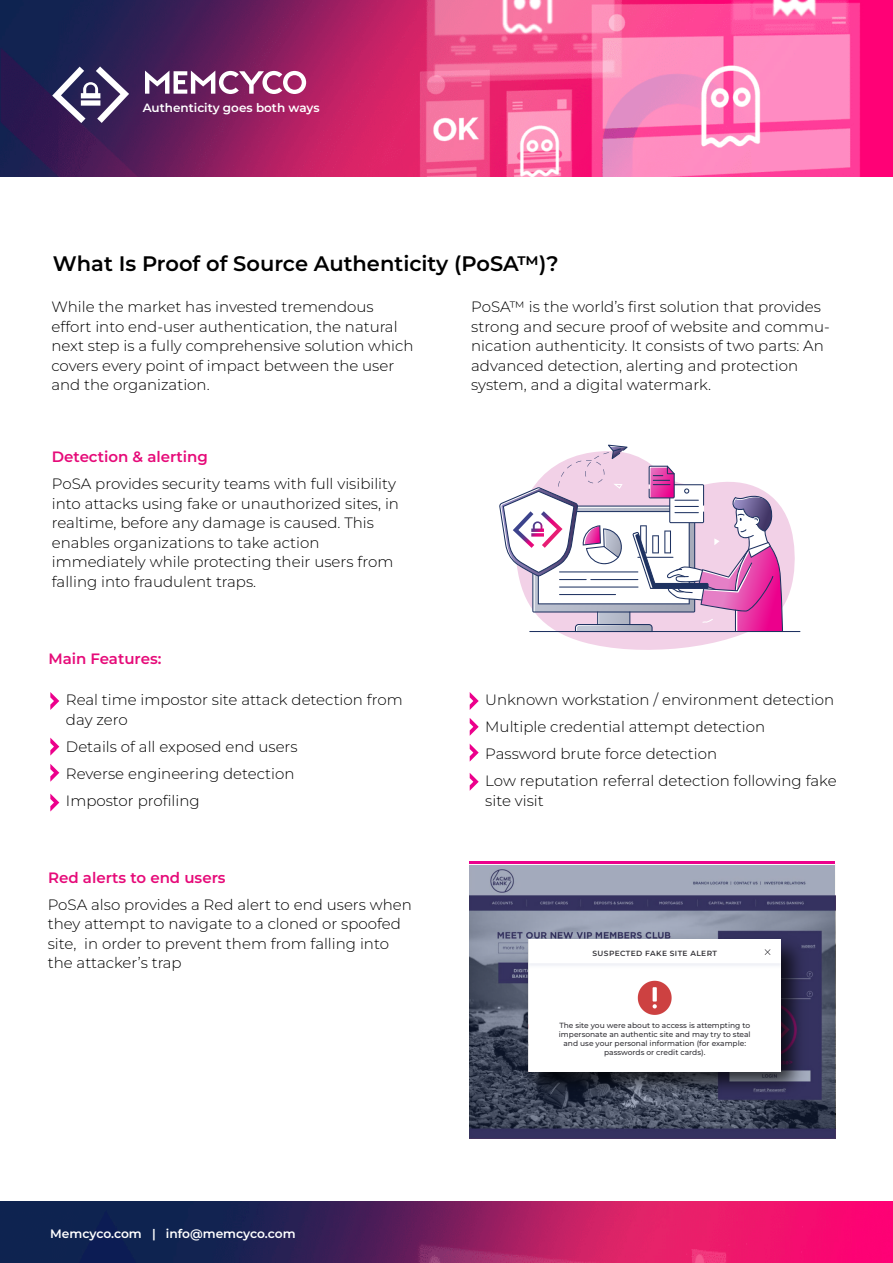
<style>
.page{position:relative;width:893px;height:1263px;background:#fff}
.page>*{position:absolute;margin:0;border:0;box-sizing:border-box;transform-origin:0 0}
.t1{font:600 21px "Montserrat";color:#000}
.t2{font:300 15px/19.5px "Montserrat";color:#000}
.t3{font:600 15px "Montserrat";color:#e60b79}
.t4{font:600 12.3px "Montserrat";color:#fff}
.t5{font:600 12px "Montserrat";color:#fff}
.t6{font:500 7.5px/9px "Montserrat";color:#37363b;text-align:center}
.t7{font:600 7.5px "Montserrat";letter-spacing:.05em;color:#37363b}
</style>
<div class="page">
<img style="left:0;top:0;width:893px;height:177px">
<img style="left:0;top:1201px;width:893px;height:62px">
<svg style="left:50px;top:692px;width:9px;height:18px"></svg>
<svg style="left:50px;top:738px;width:9px;height:18px"></svg>
<svg style="left:50px;top:764px;width:9px;height:18px"></svg>
<svg style="left:50px;top:793px;width:9px;height:18px"></svg>
<svg style="left:470px;top:692px;width:9px;height:18px"></svg>
<svg style="left:470px;top:718px;width:9px;height:18px"></svg>
<svg style="left:470px;top:744px;width:9px;height:18px"></svg>
<svg style="left:470px;top:773px;width:9px;height:18px"></svg>
<svg style="left:469px;top:865px;width:366px;height:272px"></svg>
<svg style="left:558px;top:510px;width:237px;height:140px;fill:#f2d1e7"></svg>
<hr style="left:529px;top:631px;width:271px;height:1px;background:#1e3261">
<svg style="left:499px;top:445px;width:284px;height:187px"></svg>
<svg style="left:52px;top:66px;width:77px;height:57px"></svg>
<svg style="left:145px;top:71px;width:161px;height:23px"></svg>
<img style="left:515px;top:928px;width:299px;height:176px">
<img style="left:528px;top:940px;width:252px;height:131px">
<div style="left:566px;top:947px;width:175px;height:12px;background:#fff"></div>
<div style="left:542px;top:1018px;width:221px;height:43px;background:#fff"></div>
<p class="t5" style="left:143px;top:100px;width:178px">Authenticity goes both ways</p>
<h1 class="t1" style="left:53px;top:250px;width:507px">What Is Proof of Source Authenticity (PoSA™)?</h1>
<p class="t2" style="left:51px;top:297px;width:364px">While the market has invested tremendous effort into end-user authentication, the natural next step is a fully comprehensive solution which covers every point of impact between the user and the organization.</p>
<p class="t3" style="left:52px;top:447px;width:158px">Detection &amp; alerting</p>
<p class="t2" style="left:52px;top:473px;width:349px">PoSA provides security teams with full visibility into attacks using fake or unauthorized sites, in realtime, before any damage is caused. This enables organizations to take action immediately while protecting their users from falling into fraudulent traps.</p>
<p class="t3" style="left:48px;top:649px;width:115px">Main Features:</p>
<p class="t2" style="left:66px;top:690px;width:338px">Real time impostor site attack detection from day zero</p>
<p class="t2" style="left:66px;top:732px;width:233px;line-height:27px">Details of all exposed end users<br>Reverse engineering detection<br>Impostor profiling</p>
<p class="t3" style="left:48px;top:867px;width:179px">Red alerts to end users</p>
<p class="t2" style="left:48px;top:894px;width:366px">PoSA also provides a Red alert to end users when they attempt to navigate to a cloned or spoofed site, in order to prevent them from falling into the attacker’s trap</p>
<p class="t2" style="left:471px;top:297px;width:360px">PoSA™ is the world’s first solution that provides strong and secure proof of website and commu&shy;nication authenticity. It consists of two parts: An advanced detection, alerting and protection system, and a digital watermark.</p>
<p class="t2" style="left:485px;top:686px;width:353px;line-height:27px">Unknown workstation / environment detection Multiple credential attempt detection Password brute force detection<br>Low reputation referral detection following fake</p>
<p class="t2" style="left:485px;top:790px;width:60px">site visit</p>
<p class="t7" style="left:592px;top:948px;width:126px">SUSPECTED FAKE SITE ALERT</p>
<p class="t6" style="left:559px;top:1020px;width:193px">The site you were about to access is attempting to impersonate an authentic site and may try to steal and use your personal information (for example: passwords or credit cards).</p>
<p class="t4" style="left:50px;top:1225px;width:247px">Memcyco.com | info@memcyco.com</p>
</div>
